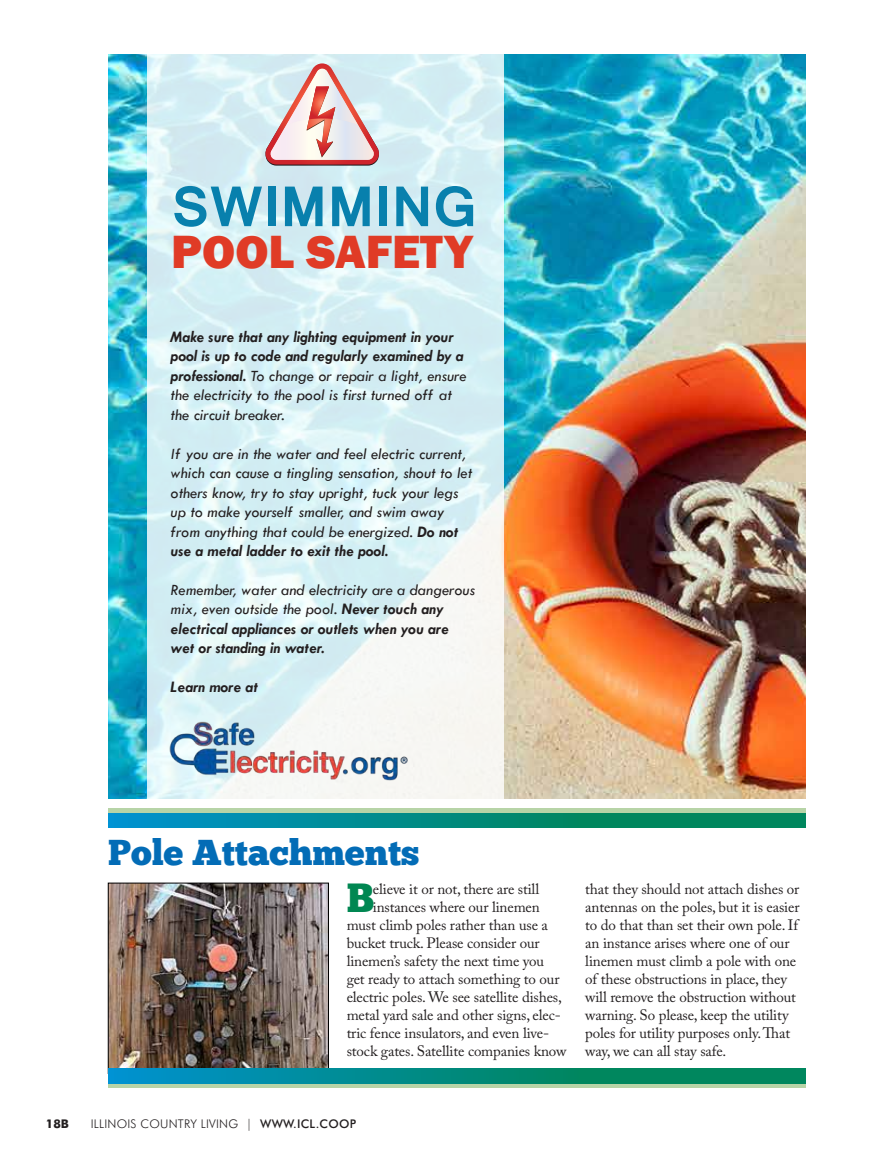
<style>
.page{position:relative;width:878px;height:1161px;background:#fff}
.page>*{position:absolute;margin:0;border:0;box-sizing:border-box;transform-origin:0 0}
.t1{font:700 61.35px "Latha";color:#0880ad}
.t2{font:800 48px "Franklin Gothic";color:#e03b26}
.t3{font:40.8px "Chunk Five";color:#008752}
.t4{font:36px "Chunk Five";color:#036cb6}
.t5{font:italic 700 16.2px/19.5px "Tw Cen";color:#231f20}
.t6{font:italic 16.2px/19.5px "Tw Cen";color:#231f20}
.t7{font:15px/18px "Adobe Caslon Pro";letter-spacing:-.01em;color:#231f20}
.t8{font:300 12px "Futura BT";letter-spacing:.02em;color:#231f20}
.t9{font:700 12px "Futura BT";color:#231f20}
.s1{font-weight:400}
.s2{font-weight:700}
.s3{font-weight:500}
</style>
<div class="page">
<img style="left:108px;top:54px;width:698px;height:744px">
<svg style="left:147px;top:54px;width:357px;height:744px;fill:#d4f0f4"></svg>
<svg style="left:265px;top:63px;width:114px;height:103px"></svg>
<img style="left:156px;top:719px;width:261px;height:64px">
<div style="left:108px;top:808px;width:698px;height:18px;background:linear-gradient(to right,#b7d4a7,#b7d4a7)"></div>
<svg style="left:108px;top:814px;width:698px;height:14px;background:#008a84"></svg>
<img style="left:110px;top:885px;width:216px;height:184px">
<div style="left:108px;top:883px;width:220px;height:191px;border:1px solid #000"></div>
<div style="left:108px;top:1070px;width:698px;height:18px;background:linear-gradient(to right,#b7d4a7,#b7d4a7)"></div>
<svg style="left:108px;top:1069px;width:698px;height:14px;background:#008a84"></svg>
<h1 class="t1" style="left:171px;top:158px;width:307px">SWIMMING</h1>
<h2 class="t2" style="left:171px;top:221px;width:303px">POOL SAFETY</h2>
<p class="t5" style="left:171px;top:327px;width:297px">Make sure that any lighting equipment in your pool is up to code and regularly examined by a professional. <span class="s1">To change or repair a light, ensure the electricity to the pool is first turned off at the circuit breaker.</span></p>
<p class="t6" style="left:171px;top:444px;width:303px">If you are in the water and feel electric current, which can cause a tingling sensation, shout to let others know, try to stay upright, tuck your legs up to make yourself smaller, and swim away from anything that could be energized. <span class="s2">Do not use a metal ladder to exit the pool.</span></p>
<p class="t5" style="left:171px;top:580px;width:306px"><span class="s1">Remember, water and electricity are a dangerous mix, even outside the pool.</span> Never touch any electrical appliances or outlets when you are wet or standing in water.</p>
<p class="t5" style="left:171px;top:677px;width:89px">Learn more at</p>
<h3 class="t4" style="left:108px;top:831px;width:313px">Pole Attachments</h3>
<h3 class="t3" style="left:346px;top:873px;width:29px">B</h3>
<p class="t7" style="left:373px;top:880px;width:168px">elieve it or not, there are still</p>
<p class="t7" style="left:373px;top:898px;width:168px">instances where our linemen</p>
<p class="t7" style="left:346px;top:916px;width:203px">must climb poles rather than use a</p>
<p class="t7" style="left:346px;top:934px;width:194px">bucket truck. Please consider our</p>
<p class="t7" style="left:346px;top:952px;width:199px">linemen’s safety the next time you</p>
<p class="t7" style="left:346px;top:970px;width:214px">get ready to attach something to our</p>
<p class="t7" style="left:346px;top:988px;width:217px">electric poles. We see satellite dishes,</p>
<p class="t7" style="left:346px;top:1006px;width:216px">metal yard sale and other signs, elec-</p>
<p class="t7" style="left:346px;top:1024px;width:204px">tric fence insulators, and even live-</p>
<p class="t7" style="left:346px;top:1042px;width:221px">stock gates. Satellite companies know</p>
<p class="t7" style="left:585px;top:880px;width:216px">that they should not attach dishes or antennas on the poles, but it is easier to do that than set their own pole. If an instance arises where one of our linemen must climb a pole with one of these obstructions in place, they will remove the obstruction without warning. So please, keep the utility poles for utility purposes only. That way, we can all stay safe.</p>
<p class="t9" style="left:46px;top:1116px;width:25px">18b</p>
<p class="t8" style="left:91px;top:1116px;width:267px">ILLINOIS COUNTRY LIVING | <span class="s3">WWW.ICL.COOP</span></p>
</div>
